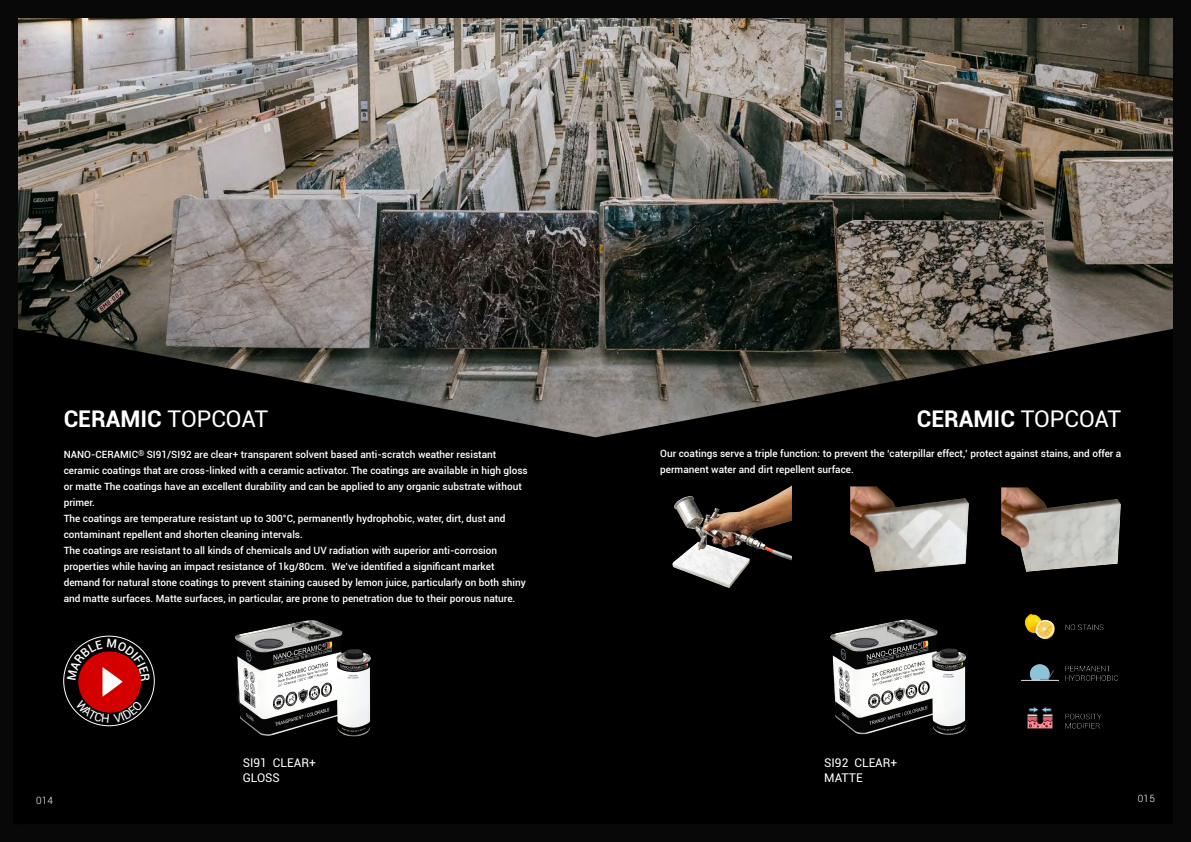
<style>
.page{position:relative;width:1191px;height:842px;background:#000}
.page>*{position:absolute;margin:0;border:0;box-sizing:border-box;transform-origin:0 0}
.t1{font:700 23px "Roboto";color:#fff}
.t2{font:12px/14.4px "Roboto";color:#fff}
.t3{font:500 10px/16px "Roboto";color:#fff}
.t4{font:300 10px "Roboto";letter-spacing:.03em;color:#fff}
.s1{font-weight:400}
</style>
<div class="page">
<img style="left:18px;top:18px;width:1155px;height:133px">
<img style="left:18px;top:151px;width:1155px;height:576px">
<img style="left:227px;top:610px;width:151px;height:127px">
<img style="left:825px;top:608px;width:146px;height:127px">
<svg style="left:64px;top:636px;width:90px;height:90px"></svg>
<img style="left:73px;top:681px;width:73px;height:36px">
<img style="left:673px;top:486px;width:118px;height:101px">
<img style="left:850px;top:487px;width:118px;height:84px">
<img style="left:1002px;top:487px;width:118px;height:85px">
<img style="left:1021px;top:615px;width:96px;height:114px">
<svg style="left:67px;top:639px;width:83px;height:42px"></svg>
<svg style="left:76px;top:699px;width:67px;height:24px"></svg>
<h1 class="t1" style="left:64px;top:405px;width:206px">CERAMIC <span class="s1">TOPCOAT</span></h1>
<h1 class="t1" style="left:917px;top:405px;width:206px">CERAMIC <span class="s1">TOPCOAT</span></h1>
<p class="t3" style="left:64px;top:447px;width:465px">NANO-CERAMIC<sup>®</sup> SI91/SI92 are clear+ transparent solvent based anti-scratch weather resistant ceramic coatings that are cross-linked with a ceramic activator. The coatings are available in high gloss or matte The coatings have an excellent durability and can be applied to any organic substrate without primer.<br>The coatings are temperature resistant up to 300°C, permanently hydrophobic, water, dirt, dust and contaminant repellent and shorten cleaning intervals.<br>The coatings are resistant to all kinds of chemicals and UV radiation with superior anti-corrosion properties while having an impact resistance of 1kg/80cm. We’ve identified a significant market demand for natural stone coatings to prevent staining caused by lemon juice, particularly on both shiny and matte surfaces. Matte surfaces, in particular, are prone to penetration due to their porous nature.</p>
<p class="t3" style="left:660px;top:446px;width:462px">Our coatings serve a triple function: to prevent the ‘caterpillar effect,’ protect against stains, and offer a permanent water and dirt repellent surface.</p>
<p class="t2" style="left:243px;top:756px;width:75px">SI91 CLEAR+<br>GLOSS</p>
<p class="t2" style="left:824px;top:756px;width:75px">SI92 CLEAR+<br>MATTE</p>
<p class="t4" style="left:36px;top:795px;width:19px">014</p>
<p class="t4" style="left:1137px;top:793px;width:19px">015</p>
</div>
